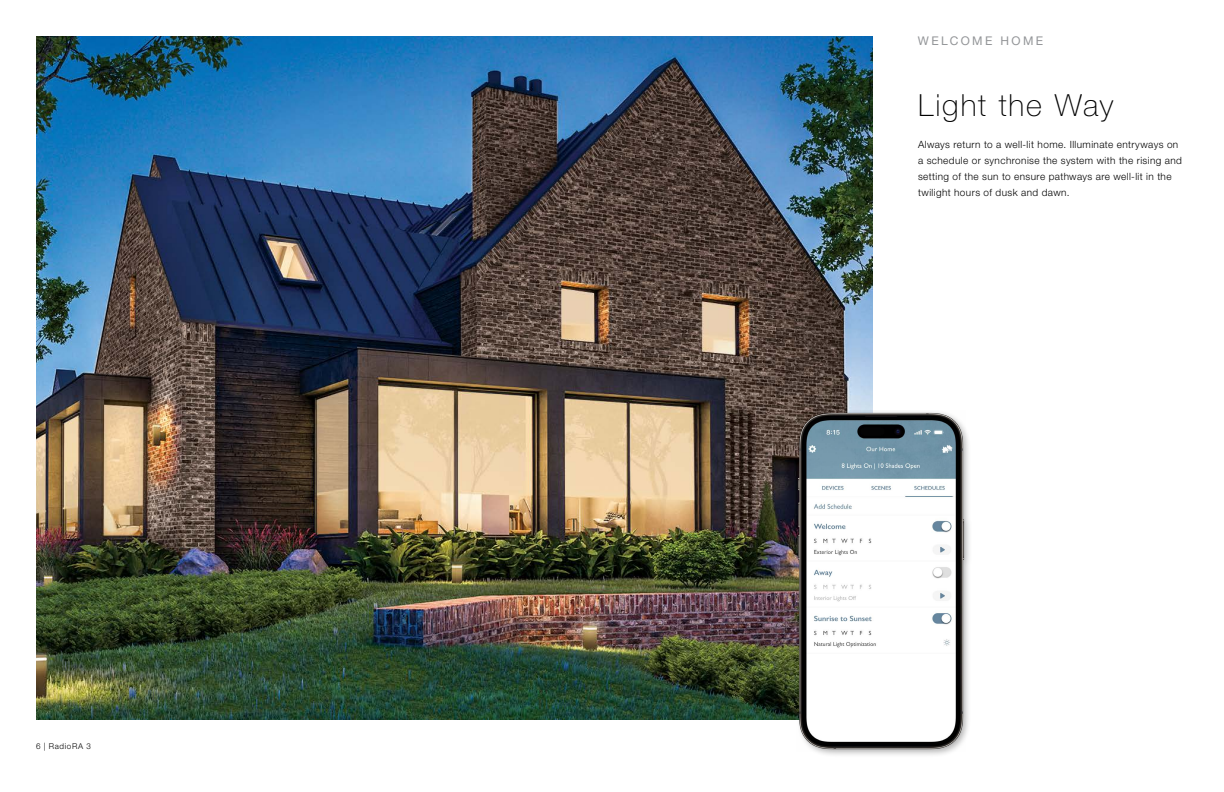
<style>
.page{position:relative;width:1224px;height:792px;background:#fff}
.page>*{position:absolute;margin:0;border:0;box-sizing:border-box;transform-origin:0 0}
.t1{font:100 30.5px "Helvetica Neue LT Std";letter-spacing:.06em;color:#000}
.t2{font:12px "Helvetica Neue LT Std";letter-spacing:.195em;color:#939598}
.t3{font:300 10px/16px "Helvetica Neue LT Std";letter-spacing:.04em;color:#000}
.t4{font:300 8px "Helvetica Neue LT Std";letter-spacing:.08em;color:#000}
.s1{color:#fff}
</style>
<div class="page">
<img style="left:36px;top:36px;width:837px;height:684px">
<div style="left:795px;top:409px;width:178px;height:349px;background:#000;opacity:.3"></div>
<img style="left:797px;top:410px;width:168px;height:342px">
<p class="t4" style="left:36px;top:741px;width:56px">6 <span class="s1">|</span> RadioRA 3</p>
<p class="t2" style="left:918px;top:33px;width:127px">WELCOME HOME</p>
<h1 class="t1" style="left:918px;top:88px;width:197px">Light the Way</h1>
<p class="t3" style="left:918px;top:136px;width:266px">Always return to a well-lit home. Illuminate entryways on a schedule or synchronise the system with the rising and setting of the sun to ensure pathways are well-lit in the twilight hours of dusk and dawn.</p>
</div>
